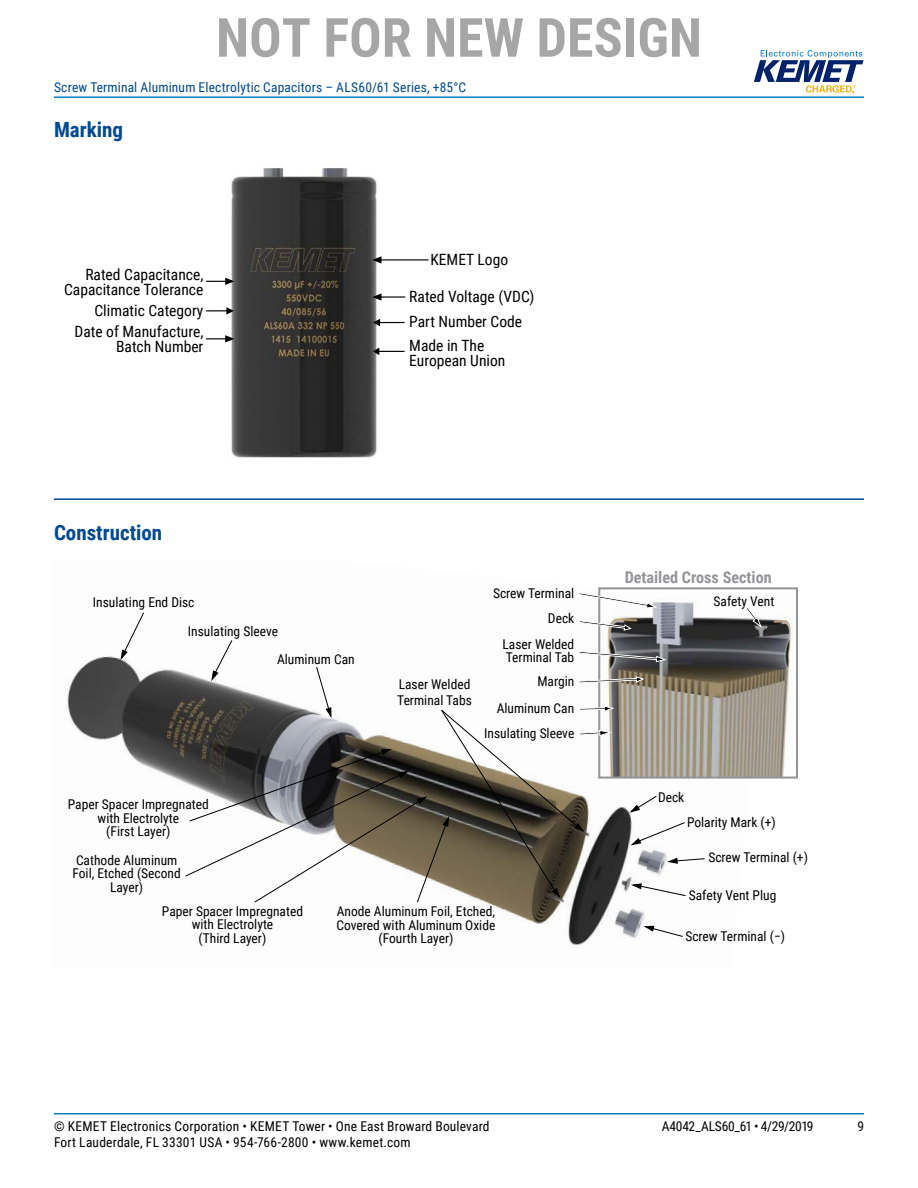
<style>
.page{position:relative;width:918px;height:1188px;background:#fff}
.page>*{position:absolute;margin:0;border:0;box-sizing:border-box;transform-origin:0 0}
.t1{font:700 54px "Roboto Condensed";color:rgb(0 0 0/.35)}
.t2{font:700 21px "Roboto Condensed";color:#004990}
.t3{font:700 16.2px "Roboto Condensed";color:#939598}
.t4{font:15.6px/15.6px "Roboto Condensed";color:#000;text-align:right}
.t5{font:13.5px/13.5px "Roboto Condensed";color:#000;text-align:center}
.t6{font:13.5px "Roboto Condensed";letter-spacing:.01em;color:#004990}
.t7{font:13.5px "Roboto Condensed";letter-spacing:-.02em;color:#000}
</style>
<div class="page">
<hr style="left:54px;top:1113px;width:810px;height:2px;background:#007dc3">
<hr style="left:54px;top:96px;width:810px;height:2px;background:#007dc3">
<svg style="left:754px;top:50px;width:110px;height:43px"></svg>
<hr style="left:54px;top:498px;width:810px;height:2px;background:#004990">
<img style="left:231px;top:167px;width:175px;height:291px">
<svg style="left:206px;top:277px;width:30px;height:9px"></svg>
<hr style="left:381px;top:259px;width:48px;height:2px;background:#000">
<svg style="left:370px;top:255px;width:13px;height:10px"></svg>
<hr style="left:381px;top:296px;width:24px;height:2px;background:#000">
<svg style="left:370px;top:293px;width:13px;height:9px"></svg>
<svg style="left:206px;top:306px;width:30px;height:10px"></svg>
<svg style="left:371px;top:318px;width:34px;height:10px"></svg>
<svg style="left:206px;top:334px;width:30px;height:10px"></svg>
<svg style="left:371px;top:347px;width:34px;height:10px"></svg>
<img style="left:67px;top:656px;width:578px;height:291px">
<img style="left:607px;top:602px;width:188px;height:174px">
<div style="left:598px;top:587px;width:200px;height:192px;border:2px solid #939598"></div>
<svg style="left:745px;top:606px;width:17px;height:22px"></svg>
<svg style="left:579px;top:592px;width:79px;height:17px"></svg>
<svg style="left:580px;top:620px;width:52px;height:11px"></svg>
<svg style="left:641px;top:925px;width:42px;height:13px"></svg>
<svg style="left:119px;top:612px;width:26px;height:50px"></svg>
<svg style="left:184px;top:639px;width:522px;height:264px"></svg>
<h1 class="t1" style="left:216px;top:0;width:487px">NOT FOR NEW DESIGN</h1>
<p class="t6" style="left:54px;top:78px;width:414px">Screw Terminal Aluminum Electrolytic Capacitors – ALS60/61 Series, +85°C</p>
<h2 class="t2" style="left:54px;top:115px;width:71px">Marking</h2>
<p class="t4" style="left:64px;top:266px;width:141px">Rated Capacitance,<br>Capacitance Tolerance</p>
<p class="t4" style="left:94px;top:302px;width:110px">Climatic Category</p>
<p class="t4" style="left:75px;top:323px;width:130px">Date of Manufacture,<br>Batch Number</p>
<p class="t4" style="left:430px;top:251px;width:79px">KEMET Logo</p>
<p class="t4" style="left:409px;top:288px;width:127px">Rated Voltage (VDC)</p>
<p class="t4" style="left:409px;top:313px;width:114px">Part Number Code</p>
<p class="t4" style="left:409px;top:337px;width:98px;text-align:left">Made in The<br>European Union</p>
<h2 class="t2" style="left:54px;top:518px;width:110px">Construction</h2>
<p class="t5" style="left:93px;top:595px;width:103px">Insulating End Disc</p>
<p class="t5" style="left:277px;top:617px;width:79px;line-height:27.9px;text-align:left;text-indent:-89px">Insulating Sleeve<br>Aluminum Can</p>
<p class="t5" style="left:68px;top:797px;width:143px">Paper Spacer Impregnated with Electrolyte<br>(First Layer)</p>
<p class="t5" style="left:72px;top:852px;width:110px">Cathode Aluminum<br>Foil, Etched (Second<br>Layer)</p>
<p class="t5" style="left:397px;top:675px;width:76px;line-height:16.2px;text-align:left">Laser Welded<br>Terminal Tabs</p>
<p class="t5" style="left:493px;top:586px;width:83px">Screw Terminal</p>
<p class="t5" style="left:548px;top:611px;width:28px">Deck</p>
<p class="t5" style="left:503px;top:637px;width:73px;text-align:left">Laser Welded<br>Terminal Tab</p>
<p class="t5" style="left:537px;top:674px;width:38px">Margin</p>
<p class="t5" style="left:484px;top:695px;width:92px;line-height:25.7px;text-align:right">Aluminum Can<br>Insulating Sleeve</p>
<p class="t5" style="left:162px;top:904px;width:143px">Paper Spacer Impregnated with Electrolyte<br>(Third Layer)</p>
<p class="t5" style="left:336px;top:904px;width:160px">Anode Aluminum Foil, Etched,<br>Covered with Aluminum Oxide (Fourth Layer)</p>
<p class="t3" style="left:625px;top:566px;width:149px">Detailed Cross Section</p>
<p class="t5" style="left:714px;top:594px;width:62px">Safety Vent</p>
<p class="t5" style="left:658px;top:790px;width:28px">Deck</p>
<p class="t5" style="left:687px;top:815px;width:90px">Polarity Mark (+)</p>
<p class="t5" style="left:708px;top:850px;width:101px">Screw Terminal (+)</p>
<p class="t5" style="left:689px;top:888px;width:89px">Safety Vent Plug</p>
<p class="t5" style="left:685px;top:929px;width:101px">Screw Terminal (−)</p>
<p class="t5" style="left:54px;top:1119px;width:437px">© KEMET Electronics Corporation • KEMET Tower • One East Broward Boulevard</p>
<p class="t7" style="left:662px;top:1116px;width:153px">A4042_ALS60_61 • 4/29/2019</p>
<p class="t5" style="left:857px;top:1119px;width:8px">9</p>
<p class="t5" style="left:54px;top:1135px;width:358px">Fort Lauderdale, FL 33301 USA • 954-766-2800 • www.kemet.com</p>
</div>
